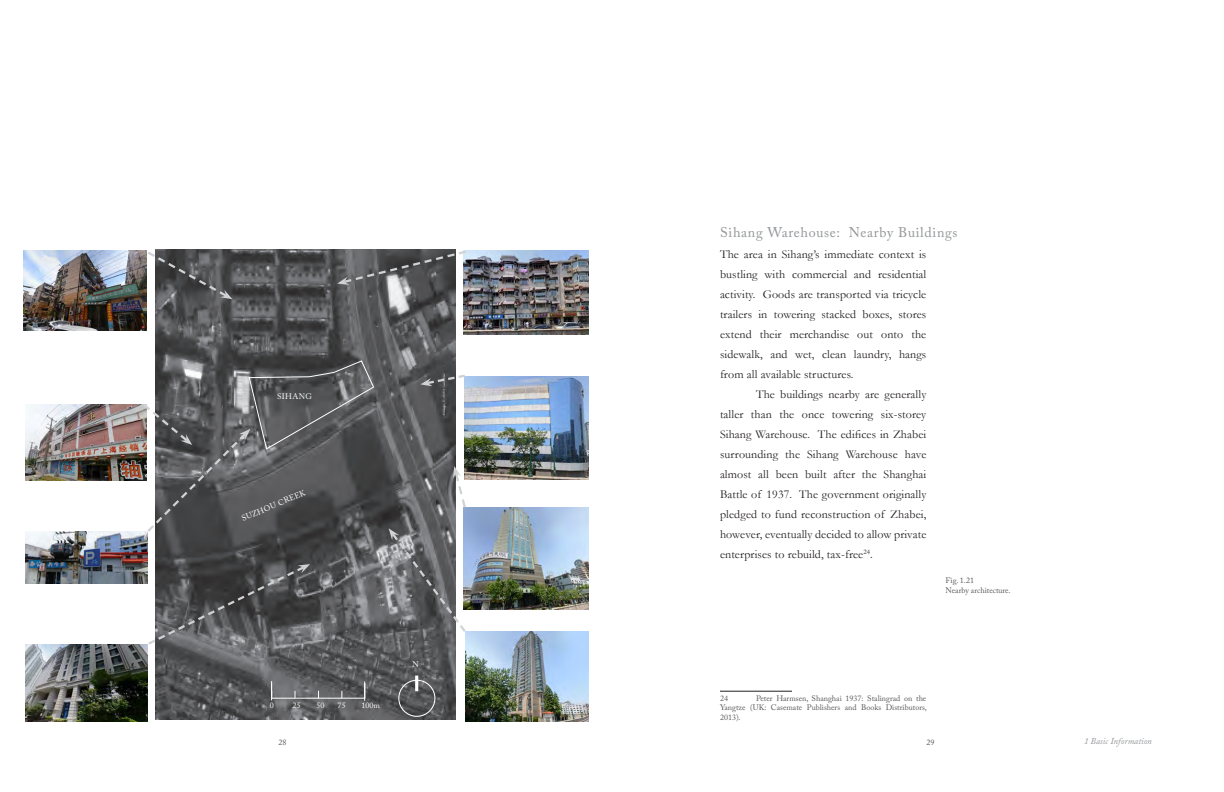
<style>
.page{position:relative;width:1224px;height:792px;background:#fff}
.page>*{position:absolute;margin:0;border:0;box-sizing:border-box;transform-origin:0 0}
.Sub_Titles{font:14px "Adobe Caslon Pro";letter-spacing:.05em;color:#939598}
.t1{font:12px/20px "Garamond";letter-spacing:.01em;color:#231f20;text-align:justify}
.t2{font:italic 9px "Adobe Caslon Pro";color:#939598}
.Fig_text{font:8px/9.6px "Adobe Caslon Pro";color:#57585a;text-align:justify}
.Fig_LABELS{font:8px "Adobe Caslon Pro";letter-spacing:.04em;color:#fff}
.Fig_LABELS_white{font:8px "Adobe Caslon Pro";color:#fff}
.Fig_text-2{font:8px "Adobe Caslon Pro";color:#fff}
</style>
<div class="page">
<hr style="left:720px;top:691px;width:72px;height:1px;background:#231f20">
<img style="left:26px;top:644px;width:121px;height:78px">
<img style="left:23px;top:251px;width:123px;height:79px">
<img style="left:464px;top:377px;width:125px;height:103px">
<img style="left:465px;top:632px;width:124px;height:90px">
<img style="left:26px;top:404px;width:115px;height:76px">
<img style="left:464px;top:508px;width:125px;height:101px">
<img style="left:464px;top:251px;width:125px;height:84px">
<img style="left:26px;top:531px;width:121px;height:53px">
<img style="left:156px;top:250px;width:300px;height:470px">
<svg style="left:146px;top:564px;width:164px;height:83px"></svg>
<svg style="left:145px;top:250px;width:87px;height:49px"></svg>
<svg style="left:420px;top:373px;width:47px;height:13px"></svg>
<svg style="left:389px;top:528px;width:79px;height:106px"></svg>
<svg style="left:453px;top:466px;width:15px;height:44px"></svg>
<svg style="left:337px;top:249px;width:132px;height:36px"></svg>
<svg style="left:141px;top:360px;width:233px;height:174px"></svg>
<svg style="left:271px;top:681px;width:1px;height:19px"></svg>
<svg style="left:364px;top:681px;width:1px;height:20px"></svg>
<div style="left:398px;top:680px;width:37px;height:37px;border:1px solid #fff;border-radius:50%"></div>
<hr style="left:415px;top:676px;width:3px;height:15px;background:#fff">
<p class="Fig_LABELS" style="left:277px;top:391px;width:36px">SIHANG</p>
<p class="Fig_LABELS" style="left:240px;top:514px;width:70px;rotate:-23deg">SUZHOU CREEK</p>
<p class="Fig_LABELS_white" style="left:270px;top:701px;width:5px">0</p>
<p class="Fig_LABELS_white" style="left:292px;top:701px;width:10px">25</p>
<p class="Fig_LABELS_white" style="left:316px;top:701px;width:10px">50</p>
<p class="Fig_LABELS_white" style="left:338px;top:701px;width:10px">75</p>
<p class="Fig_text-2" style="left:361px;top:701px;width:20px">100m</p>
<p class="Fig_LABELS" style="left:412px;top:659px;width:8px">N</p>
<p class="Sub_Titles" style="left:720px;top:224px;width:239px">Sihang Warehouse: Nearby Buildings</p>
<p class="t1" style="left:720px;top:244px;width:208px">The area in Sihang’s immediate context is bustling with commercial and residential activity. Goods are transported via tricycle trailers in towering stacked boxes, stores extend their merchandise out onto the sidewalk, and wet, clean laundry, hangs from all available structures.</p>
<p class="t1" style="left:720px;top:384px;width:208px;text-indent:36px">The buildings nearby are generally taller than the once towering six-storey Sihang Warehouse. The edifices in Zhabei surrounding the Sihang Warehouse have almost all been built after the Shanghai Battle of 1937. The government originally pledged to fund reconstruction of Zhabei, however, eventually decided to allow private enterprises to rebuild, tax-free<sup>24</sup>.</p>
<p class="Fig_text" style="left:946px;top:576px;width:30px">Fig. 1.21</p>
<p class="Fig_text" style="left:946px;top:585px;width:67px">Nearby architecture.</p>
<p class="Fig_text" style="left:720px;top:693px;width:208px;text-indent:36px">Peter Harmsen, Shanghai 1937: Stalingrad on the Yangtze (UK: Casemate Publishers and Books Distributors, 2013).</p>
<p class="Fig_text" style="left:720px;top:693px;width:9px">24</p>
<p class="Fig_text" style="left:278px;top:737px;width:9px">28</p>
<p class="Fig_text" style="left:926px;top:737px;width:9px">29</p>
<p class="t2" style="left:1084px;top:736px;width:69px">1 Basic Information</p>
</div>
